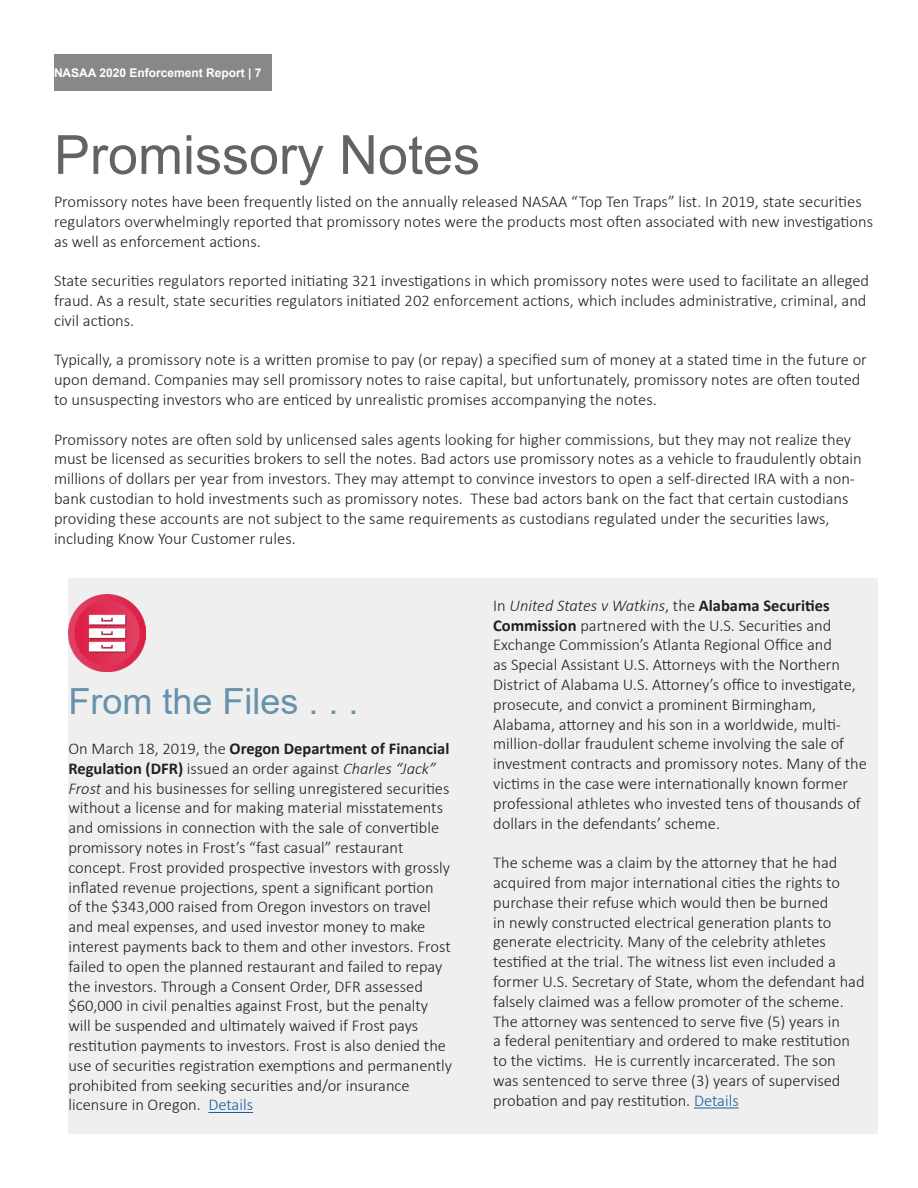
<style>
.page{position:relative;width:918px;height:1188px;background:#fff}
.page>*{position:absolute;margin:0;border:0;box-sizing:border-box;transform-origin:0 0}
.t1{font:54px "Arial";color:#636366}
.t2{font:36px "Arial";color:#6792ab}
.t3{font:300 16.5px/19.8px "Calibri";color:#231f20}
.t4{font:700 12px "Arial";color:#fff}
.s1{font-weight:700}
.s2{font-style:italic}
.s3{color:#175d9e}
</style>
<div class="page">
<div style="left:68px;top:579px;width:810px;height:555px;background:#efefef"></div>
<hr style="left:208px;top:1112px;width:45px;height:1px;background:#175d9e">
<img style="left:68px;top:594px;width:77px;height:77px">
<hr style="left:694px;top:1108px;width:45px;height:1px;background:#175d9e">
<div style="left:54px;top:54px;width:218px;height:37px;background:#888"></div>
<p class="t4" style="left:54px;top:64px;width:209px">NASAA 2020 Enforcement Report | 7</p>
<p class="t1" style="left:54px;top:118px;width:428px">Promissory Notes</p>
<p class="t3" style="left:54px;top:191px;width:821px">Promissory notes have been frequently listed on the annually released NASAA “Top Ten Traps” list. In 2019, state securities regulators overwhelmingly reported that promissory notes were the products most often associated with new investigations as well as enforcement actions.</p>
<p class="t3" style="left:54px;top:271px;width:817px">State securities regulators reported initiating 321 investigations in which promissory notes were used to facilitate an alleged fraud. As a result, state securities regulators initiated 202 enforcement actions, which includes administrative, criminal, and civil actions.</p>
<p class="t3" style="left:54px;top:350px;width:815px">Typically, a promissory note is a written promise to pay (or repay) a specified sum of money at a stated time in the future or upon demand. Companies may sell promissory notes to raise capital, but unfortunately, promissory notes are often touted to unsuspecting investors who are enticed by unrealistic promises accompanying the notes.</p>
<p class="t3" style="left:54px;top:429px;width:809px">Promissory notes are often sold by unlicensed sales agents looking for higher commissions, but they may not realize they must be licensed as securities brokers to sell the notes. Bad actors use promissory notes as a vehicle to fraudulently obtain millions of dollars per year from investors. They may attempt to convince investors to open a self-directed IRA with a non&shy;bank custodian to hold investments such as promissory notes. These bad actors bank on the fact that certain custodians providing these accounts are not subject to the same requirements as custodians regulated under the securities laws, including Know Your Customer rules.</p>
<p class="t2" style="left:68px;top:677px;width:292px">From the Files . . .</p>
<p class="t3" style="left:68px;top:738px;width:385px">On March 18, 2019, the <span class="s1">Oregon Department of Financial Regulation (DFR)</span> issued an order against <span class="s2">Charles “Jack” Frost</span> and his businesses for selling unregistered securities without a license and for making material misstatements and omissions in connection with the sale of convertible promissory notes in Frost’s “fast casual” restaurant concept. Frost provided prospective investors with grossly inflated revenue projections, spent a significant portion<br>of the $343,000 raised from Oregon investors on travel and meal expenses, and used investor money to make interest payments back to them and other investors. Frost failed to open the planned restaurant and failed to repay the investors. Through a Consent Order, DFR assessed $60,000 in civil penalties against Frost, but the penalty will be suspended and ultimately waived if Frost pays restitution payments to investors. Frost is also denied the use of securities registration exemptions and permanently prohibited from seeking securities and/or insurance licensure in Oregon. <span class="s3">Details</span></p>
<p class="t3" style="left:493px;top:595px;width:375px">In <span class="s2">United States v Watkins</span>, the <span class="s1">Alabama Securities Commission</span> partnered with the U.S. Securities and Exchange Commission’s Atlanta Regional Office and<br>as Special Assistant U.S. Attorneys with the Northern District of Alabama U.S. Attorney’s office to investigate, prosecute, and convict a prominent Birmingham, Alabama, attorney and his son in a worldwide, multi&shy;million-dollar fraudulent scheme involving the sale of investment contracts and promissory notes. Many of the victims in the case were internationally known former professional athletes who invested tens of thousands of dollars in the defendants’ scheme.</p>
<p class="t3" style="left:493px;top:853px;width:373px">The scheme was a claim by the attorney that he had acquired from major international cities the rights to purchase their refuse which would then be burned<br>in newly constructed electrical generation plants to generate electricity. Many of the celebrity athletes testified at the trial. The witness list even included a former U.S. Secretary of State, whom the defendant had falsely claimed was a fellow promoter of the scheme.<br>The attorney was sentenced to serve five (5) years in<br>a federal penitentiary and ordered to make restitution to the victims. He is currently incarcerated. The son was sentenced to serve three (3) years of supervised probation and pay restitution. <span class="s3">Details</span></p>
</div>
